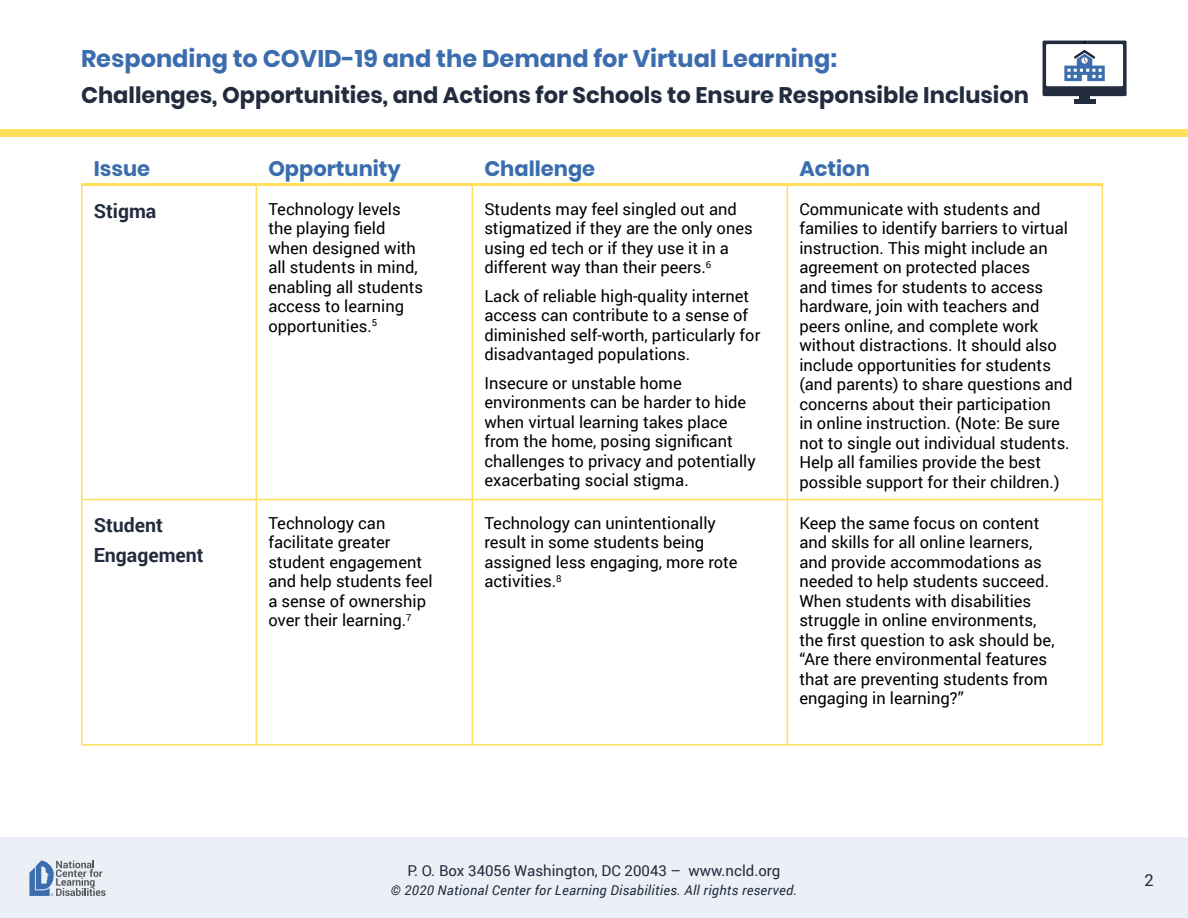
<style>
.page{position:relative;width:1188px;height:918px;background:#fff}
.page>*{position:absolute;margin:0;border:0;box-sizing:border-box;transform-origin:0 0}
.t1{font:700 24px "Poppins";color:#3b6dae}
.t2{font:700 22.5px "Poppins";color:#232c3f}
.t3{font:700 21px "Poppins";color:#3b6dae}
.t4{font:700 19.5px/30px "Roboto";color:#232c3f}
.t5{font:16.5px/19.5px "Roboto";color:#000}
.t6{font:16.5px "Roboto";color:#232c3f}
.t7{font:15px "Roboto";color:#232c3f}
.t8{font:italic 13.5px "Roboto";letter-spacing:.02em;color:#232c3f}
</style>
<div class="page">
<div style="left:0;top:837px;width:1188px;height:81px;background:#ebf0f7"></div>
<svg style="left:29px;top:860px;width:77px;height:36px"></svg>
<div style="left:1074px;top:99px;width:21px;height:5px;background:#232c3f"></div>
<hr style="left:1079px;top:95px;width:11px;height:4px;background:#232c3f">
<svg style="left:1043px;top:41px;width:84px;height:55px"></svg>
<div style="left:0;top:130px;width:1188px;height:7px;background:#ffdf5a"></div>
<hr style="left:81px;top:183px;width:175px;height:3px;background:#ffdf5a">
<hr style="left:256px;top:183px;width:216px;height:3px;background:#ffdf5a">
<hr style="left:472px;top:183px;width:315px;height:3px;background:#ffdf5a">
<hr style="left:787px;top:183px;width:316px;height:3px;background:#ffdf5a">
<hr style="left:81px;top:186px;width:1px;height:313px;background:#ffdf5a">
<hr style="left:256px;top:186px;width:1px;height:313px;background:#ffdf5a">
<hr style="left:472px;top:186px;width:1px;height:313px;background:#ffdf5a">
<hr style="left:787px;top:186px;width:1px;height:313px;background:#ffdf5a">
<hr style="left:1102px;top:186px;width:1px;height:313px;background:#ffdf5a">
<hr style="left:81px;top:499px;width:175px;height:1px;background:#ffdf5a">
<hr style="left:81px;top:500px;width:1px;height:244px;background:#ffdf5a">
<hr style="left:256px;top:499px;width:216px;height:1px;background:#ffdf5a">
<hr style="left:256px;top:500px;width:1px;height:244px;background:#ffdf5a">
<hr style="left:472px;top:499px;width:315px;height:1px;background:#ffdf5a">
<hr style="left:472px;top:500px;width:1px;height:244px;background:#ffdf5a">
<hr style="left:787px;top:499px;width:316px;height:1px;background:#ffdf5a">
<hr style="left:787px;top:500px;width:1px;height:244px;background:#ffdf5a">
<hr style="left:1102px;top:500px;width:1px;height:244px;background:#ffdf5a">
<hr style="left:81px;top:744px;width:175px;height:2px;background:#ffdf5a">
<hr style="left:256px;top:744px;width:216px;height:2px;background:#ffdf5a">
<hr style="left:472px;top:744px;width:315px;height:2px;background:#ffdf5a">
<hr style="left:787px;top:744px;width:316px;height:2px;background:#ffdf5a">
<h1 class="t1" style="left:81px;top:45px;width:758px">Responding to COVID-19 and the Demand for Virtual Learning:</h1>
<h2 class="t2" style="left:81px;top:82px;width:950px">Challenges, Opportunities, and Actions for Schools to Ensure Responsible Inclusion</h2>
<p class="t3" style="left:94px;top:156px;width:58px">Issue</p>
<p class="t3" style="left:268px;top:156px;width:134px">Opportunity</p>
<p class="t3" style="left:484px;top:156px;width:112px">Challenge</p>
<p class="t3" style="left:799px;top:156px;width:72px">Action</p>
<p class="t4" style="left:94px;top:195px;width:64px">Stigma</p>
<p class="t5" style="left:268px;top:198px;width:156px">Technology levels the playing field when designed with all students in mind, enabling all students access to learning opportunities.<sup>5</sup></p>
<p class="t5" style="left:484px;top:198px;width:270px">Students may feel singled out and stigmatized if they are the only ones using ed tech or if they use it in a different way than their peers.<sup>6</sup></p>
<p class="t5" style="left:799px;top:198px;width:275px">Communicate with students and families to identify barriers to virtual instruction. This might include an agreement on protected places<br>and times for students to access hardware, join with teachers and peers online, and complete work without distractions. It should also include opportunities for students (and parents) to share questions and concerns about their participation<br>in online instruction. (Note: Be sure not to single out individual students.<br>Help all families provide the best possible support for their children.)</p>
<p class="t5" style="left:484px;top:285px;width:278px">Lack of reliable high-quality internet access can contribute to a sense of diminished self-worth, particularly for disadvantaged populations.</p>
<p class="t5" style="left:484px;top:372px;width:273px">Insecure or unstable home environments can be harder to hide when virtual learning takes place from the home, posing significant challenges to privacy and potentially exacerbating social stigma.</p>
<p class="t4" style="left:94px;top:509px;width:111px">Student<br>Engagement</p>
<p class="t5" style="left:268px;top:513px;width:166px">Technology can facilitate greater student engagement and help students feel a sense of ownership over their learning.<sup>7</sup></p>
<p class="t5" style="left:484px;top:513px;width:255px">Technology can unintentionally result in some students being assigned less engaging, more rote activities.<sup>8</sup></p>
<p class="t5" style="left:799px;top:513px;width:257px">Keep the same focus on content and skills for all online learners, and provide accommodations as needed to help students succeed.<br>When students with disabilities struggle in online environments, the first question to ask should be, “Are there environmental features that are preventing students from engaging in learning?”</p>
<p class="t7" style="left:408px;top:860px;width:374px">P. O. Box 34056 Washington, DC 20043 – www.ncld.org</p>
<p class="t8" style="left:391px;top:881px;width:408px">© 2020 National Center for Learning Disabilities. All rights reserved.</p>
<p class="t6" style="left:1144px;top:868px;width:11px">2</p>
</div>
